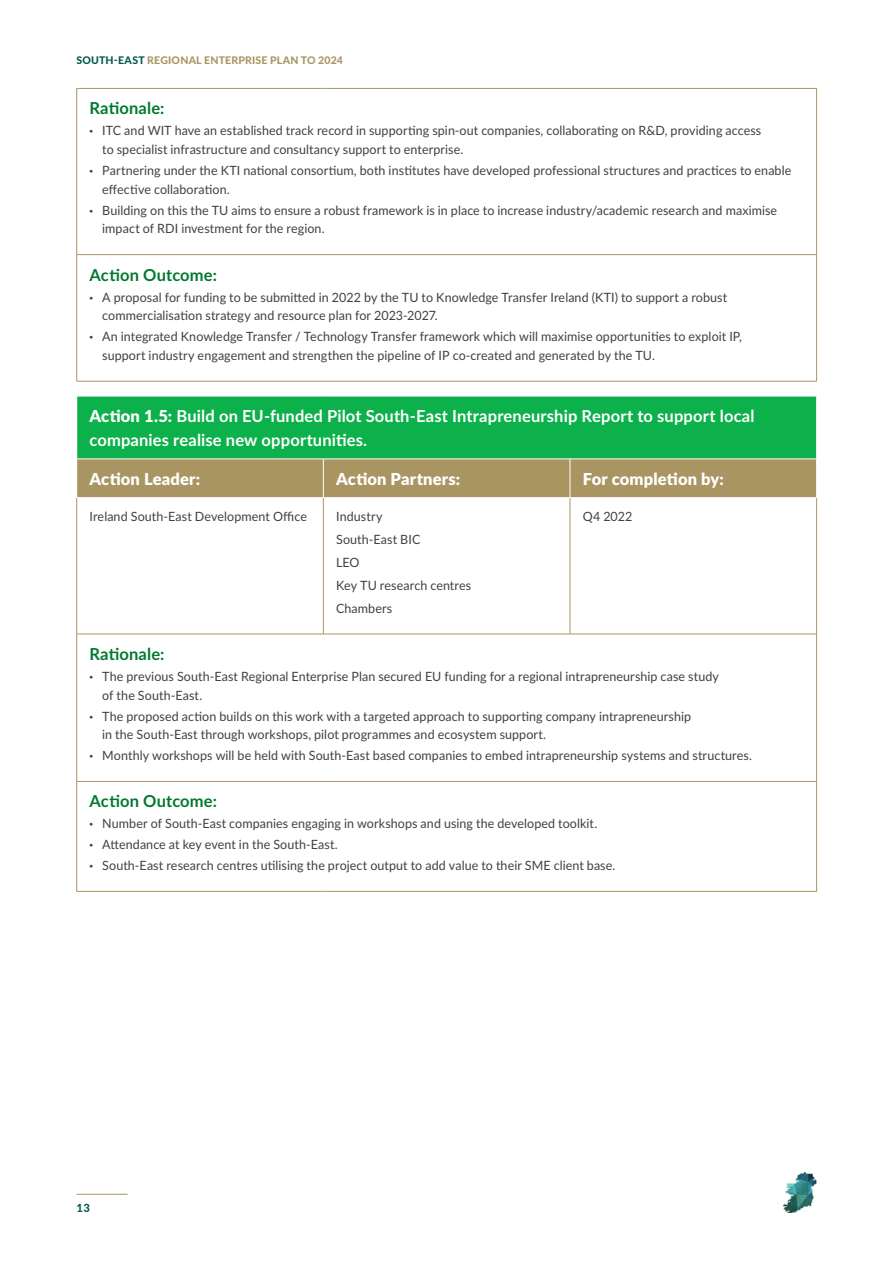
<style>
.page{position:relative;width:893px;height:1263px;background:#fff}
.page>*{position:absolute;margin:0;border:0;box-sizing:border-box;transform-origin:0 0}
.t1{font:700 16.5px/24px "Lato";letter-spacing:.01em;color:#fff}
.t2{font:700 16.5px "Lato";letter-spacing:.01em;color:#007931}
.t3{font:900 16.5px "Lato";letter-spacing:.01em;color:#fff}
.t4{font:12.75px/18.8px "Lato";letter-spacing:.005em;color:#414042}
.t5{font:800 11.25px "Lato";color:#005952}
.t6{font:800 10.5px "Lato";letter-spacing:.02em;color:#a99562}
.s1{color:#005952}
.s2{font-weight:900}
</style>
<div class="page">
<hr style="left:77px;top:1194px;width:51px;height:1px;background:#a99562">
<img style="left:784px;top:1172px;width:32px;height:41px">
<hr style="left:77px;top:88px;width:246px;height:1px;background:#a99562">
<hr style="left:323px;top:88px;width:247px;height:1px;background:#a99562">
<hr style="left:570px;top:88px;width:247px;height:1px;background:#a99562">
<hr style="left:816px;top:89px;width:1px;height:165px;background:#a99562">
<hr style="left:816px;top:255px;width:1px;height:126px;background:#a99562">
<hr style="left:76px;top:89px;width:1px;height:165px;background:#a99562">
<hr style="left:77px;top:254px;width:246px;height:1px;background:#a99562">
<hr style="left:76px;top:255px;width:1px;height:126px;background:#a99562">
<hr style="left:323px;top:254px;width:247px;height:1px;background:#a99562">
<hr style="left:570px;top:254px;width:247px;height:1px;background:#a99562">
<hr style="left:77px;top:381px;width:246px;height:1px;background:#a99562">
<hr style="left:323px;top:381px;width:247px;height:1px;background:#a99562">
<hr style="left:570px;top:381px;width:247px;height:1px;background:#a99562">
<div style="left:77px;top:396px;width:740px;height:63px;background:#0db14b"></div>
<div style="left:77px;top:460px;width:739px;height:37px;background:#a99562"></div>
<hr style="left:323px;top:498px;width:1px;height:136px;background:#a99562">
<hr style="left:570px;top:498px;width:1px;height:136px;background:#a99562">
<hr style="left:816px;top:498px;width:1px;height:136px;background:#a99562">
<hr style="left:77px;top:634px;width:246px;height:1px;background:#a99562">
<hr style="left:323px;top:634px;width:247px;height:1px;background:#a99562">
<hr style="left:570px;top:634px;width:247px;height:1px;background:#a99562">
<hr style="left:816px;top:634px;width:1px;height:147px;background:#a99562">
<hr style="left:816px;top:782px;width:1px;height:109px;background:#a99562">
<hr style="left:76px;top:498px;width:1px;height:136px;background:#a99562">
<hr style="left:76px;top:634px;width:1px;height:147px;background:#a99562">
<hr style="left:77px;top:781px;width:246px;height:1px;background:#a99562">
<hr style="left:76px;top:782px;width:1px;height:109px;background:#a99562">
<hr style="left:323px;top:781px;width:247px;height:1px;background:#a99562">
<hr style="left:570px;top:781px;width:247px;height:1px;background:#a99562">
<hr style="left:77px;top:891px;width:246px;height:1px;background:#a99562">
<hr style="left:323px;top:891px;width:247px;height:1px;background:#a99562">
<hr style="left:570px;top:891px;width:247px;height:1px;background:#a99562">
<hr style="left:323px;top:459px;width:1px;height:38px;background:#fff">
<hr style="left:570px;top:459px;width:1px;height:38px;background:#fff">
<hr style="left:77px;top:396px;width:246px;height:1px;background:#fff">
<hr style="left:323px;top:396px;width:247px;height:1px;background:#fff">
<hr style="left:570px;top:396px;width:247px;height:1px;background:#fff">
<hr style="left:816px;top:396px;width:1px;height:63px;background:#fff">
<p class="t6" style="left:77px;top:52px;width:268px"><span class="s1">SOUTH-EAST</span> REGIONAL ENTERPRISE PLAN TO 2024</p>
<p class="t2" style="left:89px;top:96px;width:76px">Rationale:</p>
<p class="t4" style="left:102px;top:121px;width:661px;text-indent:-13px"><span class="s2">·</span> ITC and WIT have an established track record in supporting spin-out companies, collaborating on R&amp;D, providing access to specialist infrastructure and consultancy support to enterprise.</p>
<p class="t4" style="left:102px;top:160px;width:691px;text-indent:-13px"><span class="s2">·</span> Partnering under the KTI national consortium, both institutes have developed professional structures and practices to enable effective collaboration.</p>
<p class="t4" style="left:102px;top:200px;width:676px;text-indent:-13px"><span class="s2">·</span> Building on this the TU aims to ensure a robust framework is in place to increase industry/academic research and maximise impact of RDI investment for the region.</p>
<p class="t2" style="left:89px;top:262px;width:129px">Action Outcome:</p>
<p class="t4" style="left:102px;top:287px;width:627px;text-indent:-13px"><span class="s2">·</span> A proposal for funding to be submitted in 2022 by the TU to Knowledge Transfer Ireland (KTI) to support a robust commercialisation strategy and resource plan for 2023-2027.</p>
<p class="t4" style="left:102px;top:327px;width:641px;text-indent:-13px"><span class="s2">·</span> An integrated Knowledge Transfer / Technology Transfer framework which will maximise opportunities to exploit IP, support industry engagement and strengthen the pipeline of IP co-created and generated by the TU.</p>
<p class="t1" style="left:89px;top:403px;width:667px"><span class="s2">Action 1.5:</span> Build on EU-funded Pilot South-East Intrapreneurship Report to support local companies realise new opportunities.</p>
<p class="t3" style="left:89px;top:466px;width:112px">Action Leader:</p>
<p class="t3" style="left:336px;top:466px;width:125px">Action Partners:</p>
<p class="t3" style="left:583px;top:466px;width:143px">For completion by:</p>
<p class="t4" style="left:89px;top:506px;width:219px">Ireland South-East Development Office</p>
<p class="t4" style="left:336px;top:504px;width:137px;line-height:23px">Industry<br>South-East BIC<br>LEO<br>Key TU research centres<br>Chambers</p>
<p class="t4" style="left:583px;top:506px;width:51px">Q4 2022</p>
<p class="t2" style="left:89px;top:642px;width:76px">Rationale:</p>
<p class="t4" style="left:102px;top:666px;width:618px;text-indent:-13px"><span class="s2">·</span> The previous South-East Regional Enterprise Plan secured EU funding for a regional intrapreneurship case study of the South-East.</p>
<p class="t4" style="left:102px;top:706px;width:590px;text-indent:-13px"><span class="s2">·</span> The proposed action builds on this work with a targeted approach to supporting company intrapreneurship in the South-East through workshops, pilot programmes and ecosystem support.</p>
<p class="t4" style="left:89px;top:746px;width:664px"><span class="s2">·</span> Monthly workshops will be held with South-East based companies to embed intrapreneurship systems and structures.</p>
<p class="t2" style="left:89px;top:789px;width:129px">Action Outcome:</p>
<p class="t4" style="left:89px;top:813px;width:527px;line-height:20.9px"><span class="s2">·</span> Number of South-East companies engaging in workshops and using the developed toolkit.<br><span class="s2">·</span> Attendance at key event in the South-East.<br><span class="s2">·</span> South-East research centres utilising the project output to add value to their SME client base.</p>
<p class="t5" style="left:77px;top:1200px;width:15px">13</p>
</div>
